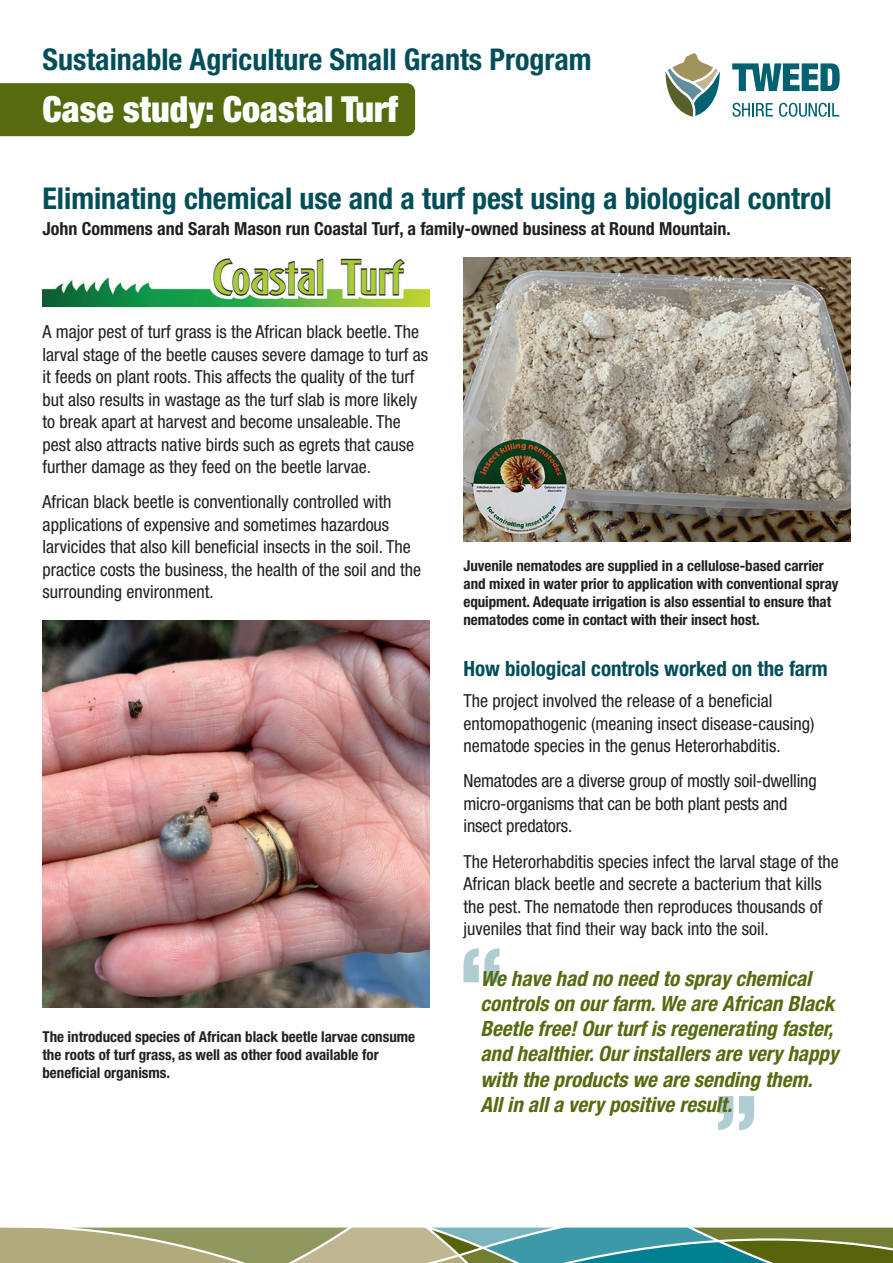
<style>
.page{position:relative;width:893px;height:1263px;background:#fff}
.page>*{position:absolute;margin:0;border:0;box-sizing:border-box;transform-origin:0 0}
.t2{font:900 condensed 36px "Helvetica Neue LT Std";color:#fff}
.t1{font:700 condensed 30px "Helvetica Neue LT Std";color:#004e59}
.pull{font:italic 700 condensed 21px/25.2px "Helvetica Neue LT Std";color:#556b0e}
.None-2{font:700 condensed 21px "Helvetica Neue LT Std";color:#004e59}
.body{font:condensed 18px/22.5px "Helvetica Neue LT Std";color:#231f20}
.intro{font:700 condensed 18px "Helvetica Neue LT Std";color:#231f20}
.None-3{font:700 condensed 15px/18px "Helvetica Neue LT Std";letter-spacing:-.005em;color:#231f20}
</style>
<div class="page">
<svg style="left:463px;top:948px;width:37px;height:34px"></svg>
<svg style="left:718px;top:1096px;width:36px;height:34px"></svg>
<svg style="left:665px;top:53px;width:55px;height:64px"></svg>
<svg style="left:732px;top:63px;width:108px;height:28px"></svg>
<svg style="left:732px;top:103px;width:41px;height:14px"></svg>
<svg style="left:779px;top:103px;width:60px;height:14px"></svg>
<div style="left:0;top:83px;width:415px;height:53px;background:#556b0e"></div>
<img style="left:43px;top:259px;width:386px;height:48px">
<img style="left:43px;top:621px;width:386px;height:387px">
<img style="left:463px;top:258px;width:387px;height:283px">
<svg style="left:0;top:1227px;width:893px;height:36px;background:#859f7d"></svg>
<p class="t1" style="left:43px;top:41px;width:551px">Sustainable Agriculture Small Grants Program</p>
<p class="t2" style="left:43px;top:87px;width:357px">Case study: Coastal Turf</p>
<p class="t1" style="left:43px;top:180px;width:791px">Eliminating chemical use and a turf pest using a biological control</p>
<p class="intro" style="left:43px;top:218px;width:690px">John Commens and Sarah Mason run Coastal Turf, a family-owned business at Round Mountain.</p>
<p class="body" style="left:43px;top:320px;width:387px">A major pest of turf grass is the African black beetle. The larval stage of the beetle causes severe damage to turf as it feeds on plant roots. This affects the quality of the turf but also results in wastage as the turf slab is more likely to break apart at harvest and become unsaleable. The pest also attracts native birds such as egrets that cause further damage as they feed on the beetle larvae.</p>
<p class="body" style="left:43px;top:491px;width:380px">African black beetle is conventionally controlled with applications of expensive and sometimes hazardous larvicides that also kill beneficial insects in the soil. The practice costs the business, the health of the soil and the surrounding environment.</p>
<p class="None-3" style="left:43px;top:1028px;width:374px">The introduced species of African black beetle larvae consume the roots of turf grass, as well as other food available for beneficial organisms.</p>
<p class="None-3" style="left:463px;top:557px;width:377px">Juvenile nematodes are supplied in a cellulose-based carrier and mixed in water prior to application with conventional spray equipment. Adequate irrigation is also essential to ensure that nematodes come in contact with their insect host.</p>
<p class="None-2" style="left:463px;top:656px;width:366px">How biological controls worked on the farm</p>
<p class="body" style="left:463px;top:689px;width:353px">The project involved the release of a beneficial entomopathogenic (meaning insect disease-causing) nematode species in the genus Heterorhabditis.</p>
<p class="body" style="left:463px;top:770px;width:355px">Nematodes are a diverse group of mostly soil-dwelling micro-organisms that can be both plant pests and insect predators.</p>
<p class="body" style="left:463px;top:850px;width:377px">The Heterorhabditis species infect the larval stage of the African black beetle and secrete a bacterium that kills the pest. The nematode then reproduces thousands of juveniles that find their way back into the soil.</p>
<p class="pull" style="left:480px;top:966px;width:359px">We have had no need to spray chemical controls on our farm. We are African Black Beetle free! Our turf is regenerating faster, and healthier. Our installers are very happy with the products we are sending them.<br>All in all a very positive result.</p>
</div>
